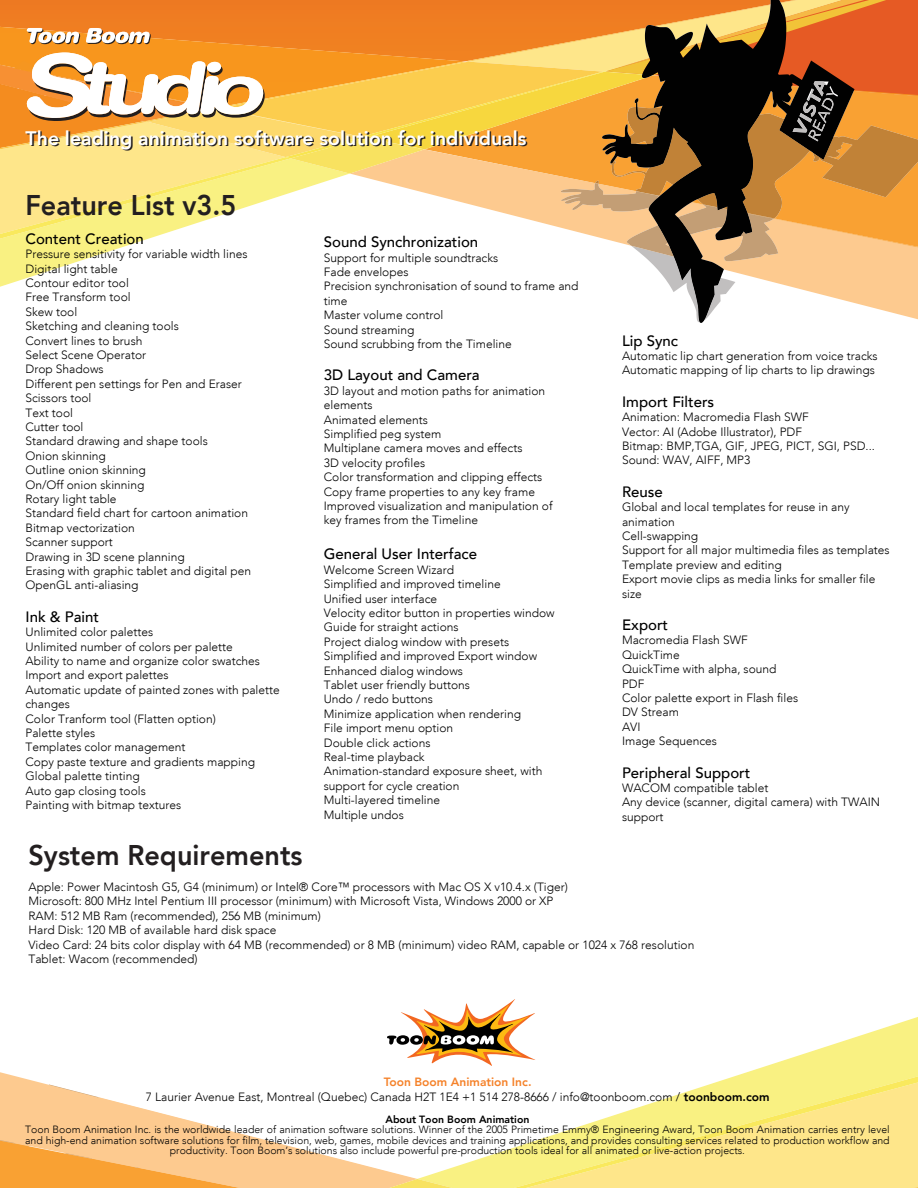
<style>
.page{position:relative;width:918px;height:1188px;background:#fff}
.page>*{position:absolute;margin:0;border:0;box-sizing:border-box;transform-origin:0 0}
.t1{font:800 28.5px "Avenir";color:#231f20;scale:.95 1}
.t2{font:800 19.5px "Avenir";color:#231f20}
.t3{font:500 15px "Avenir";color:#000}
.t4{font:300 12px/14.4px "Avenir";color:#000}
.t5{font:300 10.5px/10.5px "Avenir";color:#000;text-align:center}
.t6{font:800 10.5px "Avenir";color:#000}
.s1{font-weight:800;color:#f5822a}
.s2{font-weight:800}
</style>
<div class="page">
<svg style="left:726px;top:1023px;width:192px;height:56px;fill:#f9f182"></svg>
<svg style="left:415px;top:1079px;width:503px;height:109px"></svg>
<svg style="left:0;top:1072px;width:415px;height:116px"></svg>
<svg style="left:0;top:0;width:918px;height:322px"></svg>
<svg style="left:387px;top:999px;width:148px;height:67px"></svg>
<h2 class="t2" style="left:27px;top:128px;width:502px">The leading animation software solution for individuals</h2>
<h1 class="t1" style="left:26px;top:188px;width:224px">Feature List v3.5</h1>
<p class="t3" style="left:26px;top:230px;width:120px">Content Creation</p>
<p class="t4" style="left:26px;top:247px;width:227px">Pressure sensitivity for variable width lines<br>Digital light table<br>Contour editor tool<br>Free Transform tool<br>Skew tool<br>Sketching and cleaning tools<br>Convert lines to brush<br>Select Scene Operator<br>Drop Shadows<br>Different pen settings for Pen and Eraser<br>Scissors tool<br>Text tool<br>Cutter tool<br>Standard drawing and shape tools<br>Onion skinning<br>Outline onion skinning<br>On/Off onion skinning<br>Rotary light table<br>Standard field chart for cartoon animation<br>Bitmap vectorization<br>Scanner support<br>Drawing in 3D scene planning<br>Erasing with graphic tablet and digital pen<br>OpenGL anti-aliasing</p>
<p class="t3" style="left:26px;top:608px;width:75px">Ink &amp; Paint</p>
<p class="t4" style="left:26px;top:625px;width:256px">Unlimited color palettes<br>Unlimited number of colors per palette<br>Ability to name and organize color swatches<br>Import and export palettes<br>Automatic update of painted zones with palette changes<br>Color Tranform tool (Flatten option)<br>Palette styles<br>Templates color management<br>Copy paste texture and gradients mapping<br>Global palette tinting<br>Auto gap closing tools<br>Painting with bitmap textures</p>
<h1 class="t1" style="left:28px;top:838px;width:290px">System Requirements</h1>
<p class="t3" style="left:324px;top:233px;width:156px">Sound Synchronization</p>
<p class="t4" style="left:324px;top:250px;width:256px">Support for multiple soundtracks<br>Fade envelopes<br>Precision synchronisation of sound to frame and time<br>Master volume control<br>Sound streaming<br>Sound scrubbing from the Timeline</p>
<p class="t3" style="left:324px;top:367px;width:157px">3D Layout and Camera</p>
<p class="t4" style="left:324px;top:384px;width:230px">3D layout and motion paths for animation elements<br>Animated elements<br>Simplified peg system<br>Multiplane camera moves and effects<br>3D velocity profiles<br>Color transformation and clipping effects<br>Copy frame properties to any key frame<br>Improved visualization and manipulation of key frames from the Timeline</p>
<p class="t3" style="left:324px;top:546px;width:155px">General User Interface</p>
<p class="t4" style="left:324px;top:563px;width:232px">Welcome Screen Wizard<br>Simplified and improved timeline<br>Unified user interface<br>Velocity editor button in properties window<br>Guide for straight actions<br>Project dialog window with presets<br>Simplified and improved Export window<br>Enhanced dialog windows<br>Tablet user friendly buttons<br>Undo / redo buttons<br>Minimize application when rendering<br>File import menu option<br>Double click actions<br>Real-time playback<br>Animation-standard exposure sheet, with support for cycle creation<br>Multi-layered timeline<br>Multiple undos</p>
<p class="t3" style="left:622px;top:332px;width:58px">Lip Sync</p>
<p class="t4" style="left:622px;top:349px;width:257px">Automatic lip chart generation from voice tracks<br>Automatic mapping of lip charts to lip drawings</p>
<p class="t3" style="left:622px;top:393px;width:94px">Import Filters</p>
<p class="t4" style="left:622px;top:410px;width:254px">Animation: Macromedia Flash SWF<br>Vector: AI (Adobe Illustrator), PDF<br>Bitmap: BMP,TGA, GIF, JPEG, PICT, SGI, PSD...<br>Sound: WAV, AIFF, MP3</p>
<p class="t3" style="left:622px;top:483px;width:42px">Reuse</p>
<p class="t4" style="left:622px;top:500px;width:269px">Global and local templates for reuse in any animation<br>Cell-swapping<br>Support for all major multimedia files as templates<br>Template preview and editing<br>Export movie clips as media links for smaller file size</p>
<p class="t3" style="left:622px;top:616px;width:48px">Export</p>
<p class="t4" style="left:622px;top:633px;width:178px">Macromedia Flash SWF<br>QuickTime<br>QuickTime with alpha, sound<br>PDF<br>Color palette export in Flash files<br>DV Stream<br>AVI<br>Image Sequences</p>
<p class="t3" style="left:622px;top:764px;width:130px">Peripheral Support</p>
<p class="t4" style="left:622px;top:781px;width:260px">WACOM compatible tablet<br>Any device (scanner, digital camera) with TWAIN support</p>
<p class="t4" style="left:28px;top:880px;width:667px">Apple: Power Macintosh G5, G4 (minimum) or Intel® Core™ processors with Mac OS X v10.4.x (Tiger)<br>Microsoft: 800 MHz Intel Pentium III processor (minimum) with Microsoft Vista, Windows 2000 or XP<br>RAM: 512 MB Ram (recommended), 256 MB (minimum)<br>Hard Disk: 120 MB of available hard disk space<br>Video Card: 24 bits color display with 64 MB (recommended) or 8 MB (minimum) video RAM, capable or 1024 x 768 resolution Tablet: Wacom (recommended)</p>
<p class="t4" style="left:146px;top:1075px;width:625px;text-align:center"><span class="s1">Toon Boom Animation Inc.<br></span>7 Laurier Avenue East, Montreal (Quebec) Canada H2T 1E4 +1 514 278-8666 / info@toonboom.com / <span class="s2">toonboom.com</span></p>
<p class="t6" style="left:385px;top:1113px;width:146px">About Toon Boom Animation</p>
<p class="t5" style="left:25px;top:1124px;width:866px">Toon Boom Animation Inc. is the worldwide leader of animation software solutions. Winner of the 2005 Primetime Emmy® Engineering Award, Toon Boom Animation carries entry level and high-end animation software solutions for film, television, web, games, mobile devices and training applications, and provides consulting services related to production workflow and productivity. Toon Boom’s solutions also include powerful pre-production tools ideal for all animated or live-action projects.</p>
</div>
